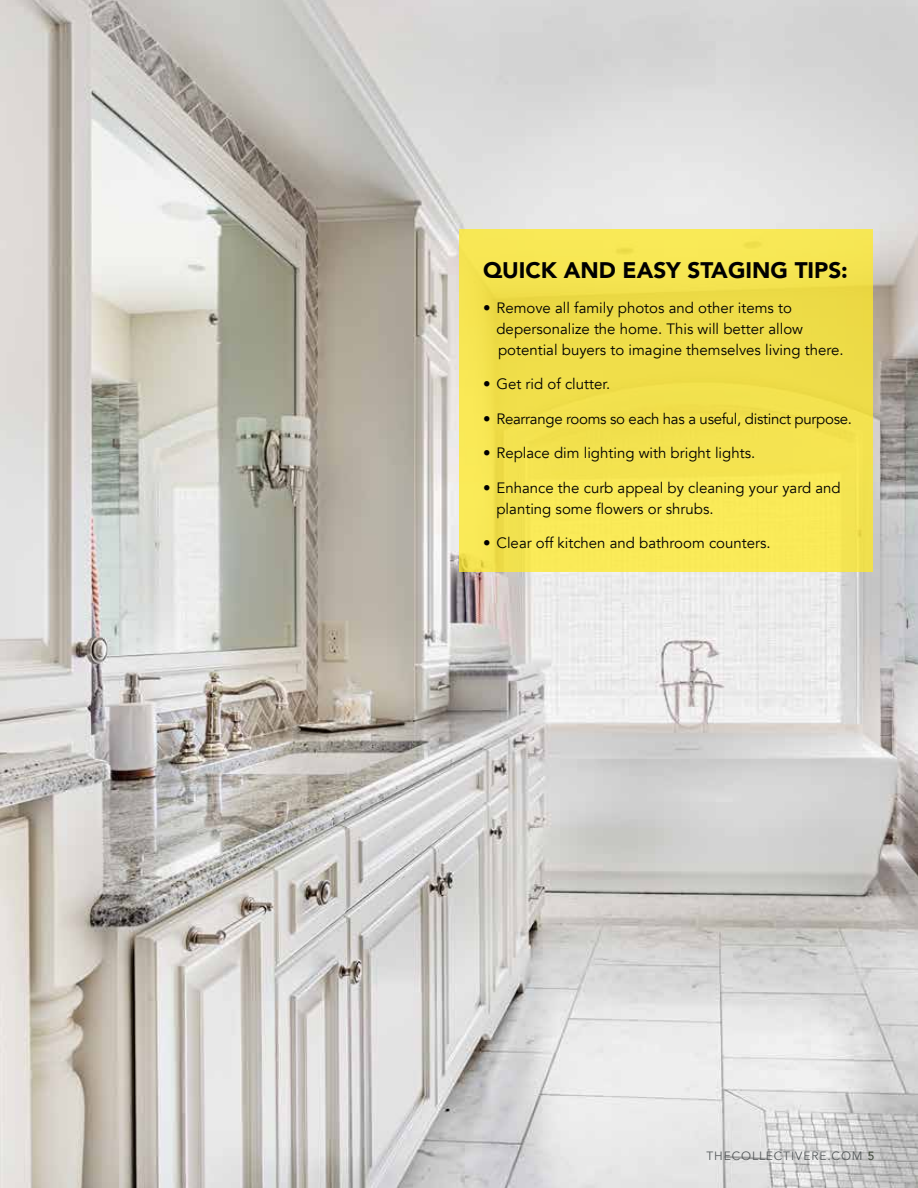
<style>
.page{position:relative;width:918px;height:1188px;background:#fff}
.page>*{position:absolute;margin:0;border:0;box-sizing:border-box;transform-origin:0 0}
.t1{font:900 22.5px "Avenir";color:#000}
.t2{font:15px/21px "Avenir";color:#000}
.t3{font:15px "Avenir";letter-spacing:-.02em;color:#000}
.t4{font:12px "Avenir";letter-spacing:.075em;color:#54585a}
.s1{font-weight:500;color:#444d3e}
</style>
<div class="page">
<img style="left:0;top:0;width:918px;height:1188px">
<div style="left:459px;top:230px;width:414px;height:342px;background:#f3e250"></div>
<h1 class="t1" style="left:483px;top:251px;width:366px">QUICK AND EASY STAGING TIPS:</h1>
<p class="t2" style="left:496px;top:297px;width:349px;text-indent:-14px">• Remove all family photos and other items to depersonalize the home. This will better allow potential buyers to imagine themselves living there.</p>
<p class="t2" style="left:483px;top:374px;width:129px">• Get rid of clutter.</p>
<p class="t3" style="left:483px;top:410px;width:370px">• Rearrange rooms so each has a useful, distinct purpose.</p>
<p class="t2" style="left:483px;top:443px;width:274px">• Replace dim lighting with bright lights.</p>
<p class="t2" style="left:496px;top:477px;width:346px;text-indent:-14px">• Enhance the curb appeal by cleaning your yard and planting some flowers or shrubs.</p>
<p class="t2" style="left:483px;top:533px;width:289px">• Clear off kitchen and bathroom counters.</p>
<p class="t4" style="left:706px;top:1149px;width:169px">THECOLLECTIVERE.COM <span class="s1">5</span></p>
</div>
